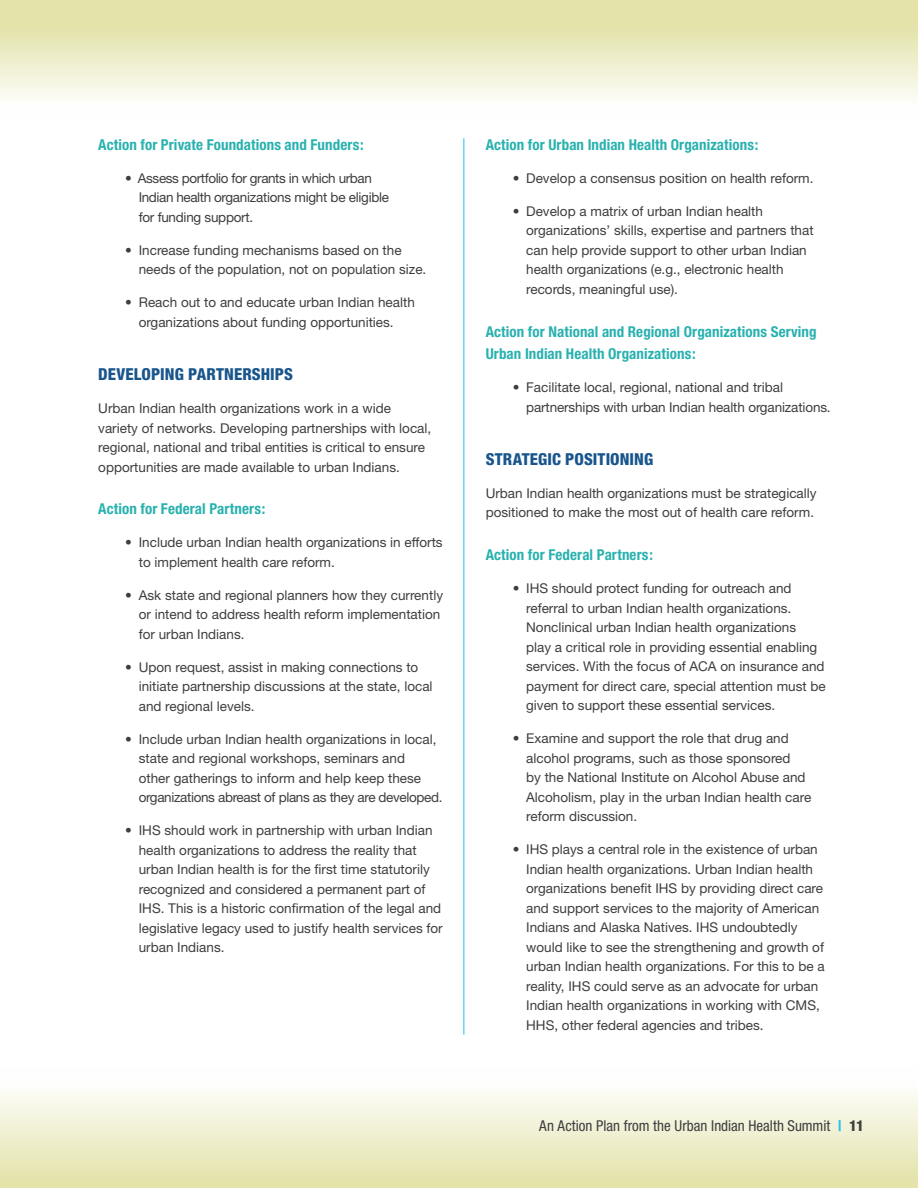
<style>
.page{position:relative;width:918px;height:1188px;background:#fff}
.page>*{position:absolute;margin:0;border:0;box-sizing:border-box;transform-origin:0 0}
.h4_a_copy{font:800 condensed 16.5px "Helvetica Neue";letter-spacing:.005em;color:#19558d}
.h5_a_copy{font:700 condensed 15px/22.5px "Helvetica Neue";letter-spacing:.005em;color:#28b1af}
.t1{font:condensed 15px "Helvetica Neue";letter-spacing:.005em;color:#3e3e3f}
.sub-bullets_b{font:13.5px/19.5px "Helvetica Neue";color:#3e3e3f}
.body_b{font:13.5px/19.5px "Helvetica Neue";color:#3e3e3f}
.sub-bullets_b-2{font:13.5px/19.5px "Helvetica Neue";letter-spacing:-.03em;color:#3e3e3f}
.s1{font-weight:800;color:#2bc0ee}
.s2{font-weight:800}
</style>
<div class="page">
<div style="left:0;top:1067px;width:918px;height:121px;background:linear-gradient(to bottom,#fff,#e2e2a7)"></div>
<div style="left:0;top:0;width:918px;height:119px;background:linear-gradient(to bottom,#dede9a,#fff)"></div>
<hr style="left:464px;top:138px;width:1px;height:897px;background:#24bfee">
<p class="h5_a_copy" style="left:98px;top:133px;width:267px">Action for Private Foundations and Funders:</p>
<p class="sub-bullets_b-2" style="left:139px;top:168px;width:252px;text-indent:-14px">• Assess portfolio for grants in which urban<br>Indian health organizations might be eligible for funding support.</p>
<p class="sub-bullets_b" style="left:139px;top:240px;width:289px;text-indent:-14px">• Increase funding mechanisms based on the needs of the population, not on population size.</p>
<p class="sub-bullets_b" style="left:125px;top:293px;width:291px;text-align:center">• Reach out to and educate urban Indian health organizations about funding opportunities.</p>
<p class="h4_a_copy" style="left:98px;top:364px;width:196px">DEVELOPING PARTNERSHIPS</p>
<p class="body_b" style="left:98px;top:398px;width:335px">Urban Indian health organizations work in a wide variety of networks. Developing partnerships with local, regional, national and tribal entities is critical to ensure opportunities are made available to urban Indians.</p>
<p class="h5_a_copy" style="left:98px;top:498px;width:169px">Action for Federal Partners:</p>
<p class="sub-bullets_b" style="left:139px;top:533px;width:305px;text-indent:-14px">• Include urban Indian health organizations in efforts to implement health care reform.</p>
<p class="sub-bullets_b" style="left:139px;top:585px;width:306px;text-indent:-14px">• Ask state and regional planners how they currently or intend to address health reform implementation for urban Indians.</p>
<p class="sub-bullets_b" style="left:139px;top:657px;width:295px;text-indent:-14px">• Upon request, assist in making connections to initiate partnership discussions at the state, local and regional levels.</p>
<p class="sub-bullets_b" style="left:139px;top:729px;width:305px;text-indent:-14px">• Include urban Indian health organizations in local, state and regional workshops, seminars and<br>other gatherings to inform and help keep these organizations abreast of plans as they are developed.</p>
<p class="sub-bullets_b" style="left:139px;top:821px;width:306px;text-indent:-14px">• IHS should work in partnership with urban Indian health organizations to address the reality that urban Indian health is for the first time statutorily recognized and considered a permanent part of IHS. This is a historic confirmation of the legal and legislative legacy used to justify health services for urban Indians.</p>
<p class="h5_a_copy" style="left:486px;top:133px;width:274px">Action for Urban Indian Health Organizations:</p>
<p class="sub-bullets_b" style="left:513px;top:168px;width:302px">• Develop a consensus position on health reform.</p>
<p class="sub-bullets_b" style="left:526px;top:201px;width:289px;text-indent:-14px">• Develop a matrix of urban Indian health organizations’ skills, expertise and partners that can help provide support to other urban Indian health organizations (e.g., electronic health records, meaningful use).</p>
<p class="h5_a_copy" style="left:486px;top:320px;width:332px">Action for National and Regional Organizations Serving<br>Urban Indian Health Organizations:</p>
<p class="sub-bullets_b" style="left:526px;top:377px;width:306px;text-indent:-14px">• Facilitate local, regional, national and tribal partnerships with urban Indian health organizations.</p>
<p class="h4_a_copy" style="left:486px;top:449px;width:169px">STRATEGIC POSITIONING</p>
<p class="body_b" style="left:486px;top:483px;width:332px">Urban Indian health organizations must be strategically positioned to make the most out of health care reform.</p>
<p class="h5_a_copy" style="left:486px;top:543px;width:169px">Action for Federal Partners:</p>
<p class="sub-bullets_b" style="left:526px;top:578px;width:301px;text-indent:-14px">• IHS should protect funding for outreach and referral to urban Indian health organizations.<br>Nonclinical urban Indian health organizations<br>play a critical role in providing essential enabling services. With the focus of ACA on insurance and payment for direct care, special attention must be given to support these essential services.</p>
<p class="sub-bullets_b" style="left:526px;top:728px;width:287px;text-indent:-14px">• Examine and support the role that drug and alcohol programs, such as those sponsored<br>by the National Institute on Alcohol Abuse and Alcoholism, play in the urban Indian health care reform discussion.</p>
<p class="sub-bullets_b" style="left:526px;top:839px;width:300px;text-indent:-14px">• IHS plays a central role in the existence of urban Indian health organizations. Urban Indian health organizations benefit IHS by providing direct care and support services to the majority of American Indians and Alaska Natives. IHS undoubtedly would like to see the strengthening and growth of urban Indian health organizations. For this to be a reality, IHS could serve as an advocate for urban Indian health organizations in working with CMS, HHS, other federal agencies and tribes.</p>
<p class="t1" style="left:539px;top:1117px;width:326px">An Action Plan from the Urban Indian Health Summit <span class="s1">|</span> <span class="s2">11</span></p>
</div>
